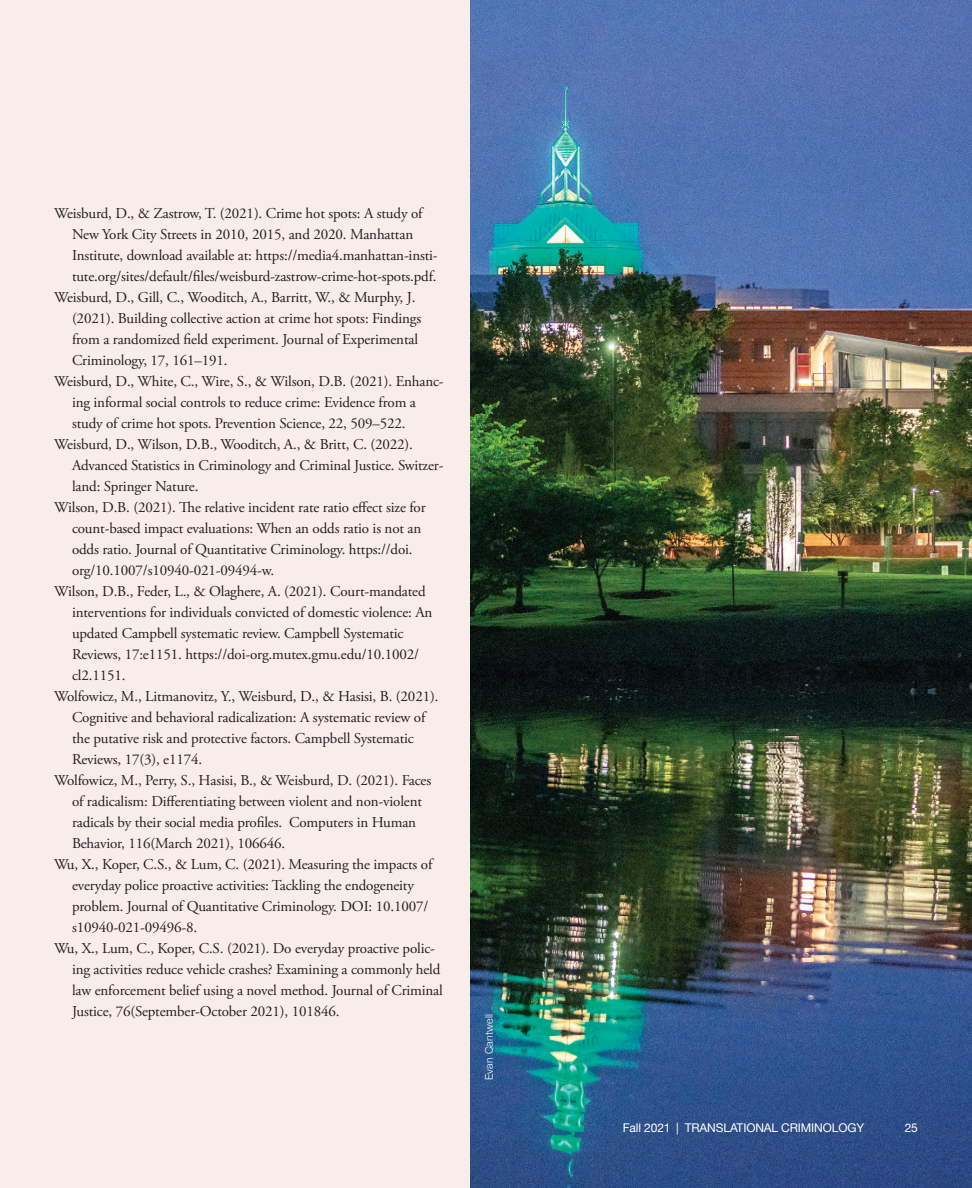
<style>
.page{position:relative;width:972px;height:1188px;background:#f8edea}
.page>*{position:absolute;margin:0;border:0;box-sizing:border-box;transform-origin:0 0}
.REFERENCES{font:15px/21px "Adobe Garamond Pro";letter-spacing:-.01em;color:#231f20}
.t1{font:12px "Helvetica Neue";letter-spacing:-.01em;color:#fff}
.PHOTO_CREDIT{font:300 10.5px "Helvetica Neue";letter-spacing:.015em;color:#fff}
</style>
<div class="page">
<img style="left:471px;top:0;width:501px;height:1188px">
<p class="REFERENCES" style="left:72px;top:203px;width:367px;text-indent:-18px">Weisburd, D., &amp; Zastrow, T. (2021). Crime hot spots: A study of New York City Streets in 2010, 2015, and 2020. Manhattan Institute, download available at: https://media4.manhattan-insti&shy;tute.org/sites/default/files/weisburd-zastrow-crime-hot-spots.pdf.</p>
<p class="REFERENCES" style="left:72px;top:287px;width:351px;text-indent:-18px">Weisburd, D., Gill, C., Wooditch, A., Barritt, W., &amp; Murphy, J. (2021). Building collective action at crime hot spots: Findings from a randomized field experiment. Journal of Experimental Criminology, 17, 161–191.</p>
<p class="REFERENCES" style="left:72px;top:371px;width:373px;text-indent:-18px">Weisburd, D., White, C., Wire, S., &amp; Wilson, D.B. (2021). Enhanc&shy;ing informal social controls to reduce crime: Evidence from a study of crime hot spots. Prevention Science, 22, 509–522.</p>
<p class="REFERENCES" style="left:72px;top:434px;width:373px;text-indent:-18px">Weisburd, D., Wilson, D.B., Wooditch, A., &amp; Britt, C. (2022).<br>Advanced Statistics in Criminology and Criminal Justice. Switzer&shy;land: Springer Nature.</p>
<p class="REFERENCES" style="left:72px;top:497px;width:355px;text-indent:-18px">Wilson, D.B. (2021). The relative incident rate ratio effect size for count-based impact evaluations: When an odds ratio is not an odds ratio. Journal of Quantitative Criminology. https://doi. org/10.1007/s10940-021-09494-w.</p>
<p class="REFERENCES" style="left:72px;top:581px;width:362px;text-indent:-18px">Wilson, D.B., Feder, L., &amp; Olaghere, A. (2021). Court‐mandated interventions for individuals convicted of domestic violence: An updated Campbell systematic review. Campbell Systematic Reviews, 17:e1151. https://doi-org.mutex.gmu.edu/10.1002/ cl2.1151.</p>
<p class="REFERENCES" style="left:72px;top:686px;width:368px;text-indent:-18px">Wolfowicz, M., Litmanovitz, Y., Weisburd, D., &amp; Hasisi, B. (2021).<br>Cognitive and behavioral radicalization: A systematic review of the putative risk and protective factors. Campbell Systematic Reviews, 17(3), e1174.</p>
<p class="REFERENCES" style="left:72px;top:770px;width:361px;text-indent:-18px">Wolfowicz, M., Perry, S., Hasisi, B., &amp; Weisburd, D. (2021). Faces of radicalism: Differentiating between violent and non-violent radicals by their social media profiles. Computers in Human Behavior, 116(March 2021), 106646.</p>
<p class="REFERENCES" style="left:72px;top:854px;width:362px;text-indent:-18px">Wu, X., Koper, C.S., &amp; Lum, C. (2021). Measuring the impacts of everyday police proactive activities: Tackling the endogeneity problem. Journal of Quantitative Criminology. DOI: 10.1007/ s10940-021-09496-8.</p>
<p class="REFERENCES" style="left:72px;top:938px;width:372px;text-indent:-18px">Wu, X., Lum, C., Koper, C.S. (2021). Do everyday proactive polic&shy;ing activities reduce vehicle crashes? Examining a commonly held law enforcement belief using a novel method. Journal of Criminal Justice, 76(September-October 2021), 101846.</p>
<p class="PHOTO_CREDIT" style="left:481px;top:1080px;width:67px;rotate:-90deg">Evan Cantwell</p>
<p class="t1" style="left:623px;top:1119px;width:243px">Fall 2021 | TRANSLATIONAL CRIMINOLOGY</p>
<p class="t1" style="left:905px;top:1119px;width:15px">25</p>
</div>
